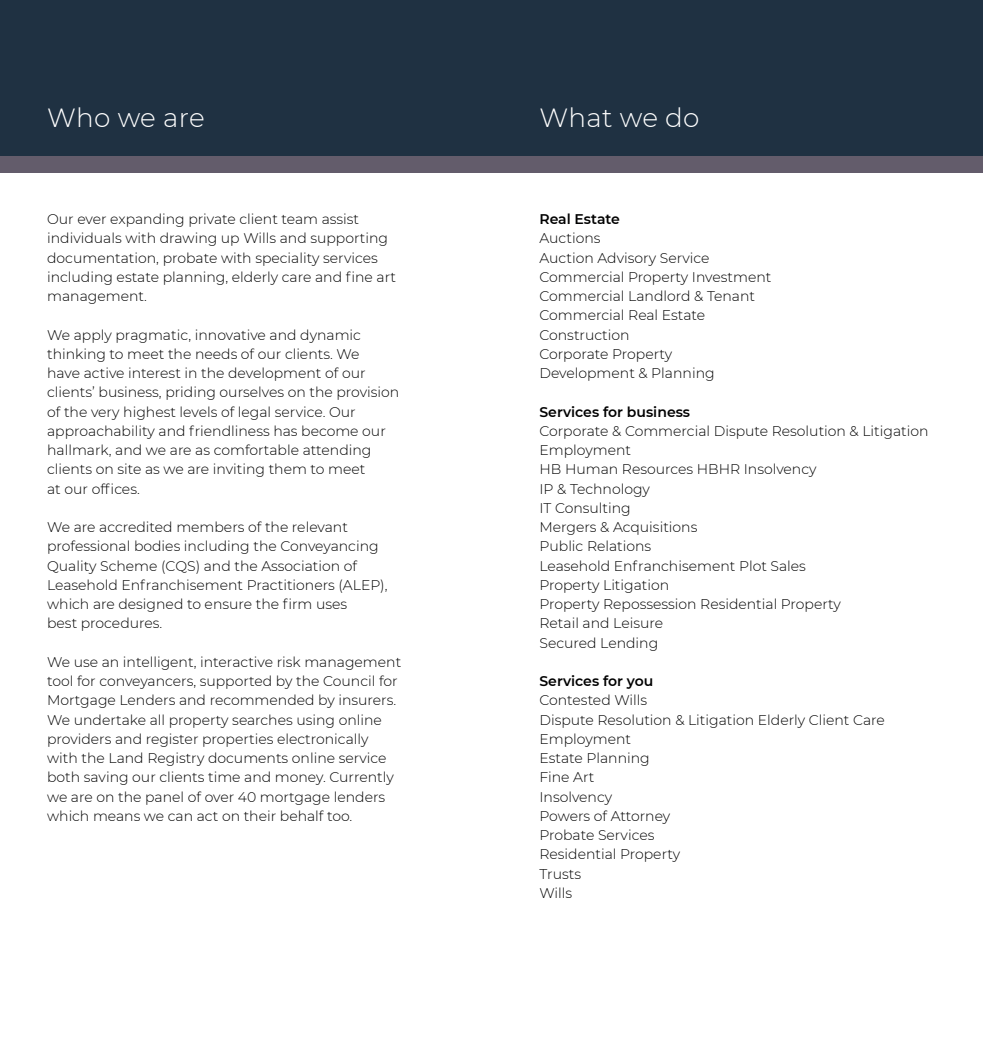
<style>
.page{position:relative;width:983px;height:1042px;background:#fff}
.page>*{position:absolute;margin:0;border:0;box-sizing:border-box;transform-origin:0 0}
.t1{font:300 26.25px "Montserrat";letter-spacing:.01em;color:#fff}
.t2{font:300 14px/19.2px "Montserrat";color:#000001}
.t3{font:600 14px "Montserrat";color:#000001}
</style>
<div class="page">
<div style="left:0;top:0;width:982px;height:172px;background:#1f3142"></div>
<div style="left:0;top:157px;width:982px;height:16px;background:#635c6b"></div>
<h1 class="t1" style="left:47px;top:100px;width:159px">Who we are</h1>
<p class="t2" style="left:47px;top:209px;width:350px">Our ever expanding private client team assist individuals with drawing up Wills and supporting documentation, probate with speciality services including estate planning, elderly care and fine art management.</p>
<p class="t2" style="left:47px;top:324px;width:353px">We apply pragmatic, innovative and dynamic thinking to meet the needs of our clients. We<br>have active interest in the development of our clients’ business, priding ourselves on the provision of the very highest levels of legal service. Our approachability and friendliness has become our hallmark, and we are as comfortable attending clients on site as we are inviting them to meet<br>at our offices.</p>
<p class="t2" style="left:47px;top:517px;width:342px">We are accredited members of the relevant professional bodies including the Conveyancing Quality Scheme (CQS) and the Association of Leasehold Enfranchisement Practitioners (ALEP), which are designed to ensure the firm uses<br>best procedures.</p>
<p class="t2" style="left:47px;top:652px;width:355px">We use an intelligent, interactive risk management tool for conveyancers, supported by the Council for Mortgage Lenders and recommended by insurers.<br>We undertake all property searches using online providers and register properties electronically with the Land Registry documents online service both saving our clients time and money. Currently we are on the panel of over 40 mortgage lenders which means we can act on their behalf too.</p>
<h1 class="t1" style="left:539px;top:100px;width:161px">What we do</h1>
<p class="t3" style="left:539px;top:209px;width:82px">Real Estate</p>
<p class="t2" style="left:539px;top:228px;width:233px">Auctions<br>Auction Advisory Service<br>Commercial Property Investment<br>Commercial Landlord &amp; Tenant<br>Commercial Real Estate<br>Construction<br>Corporate Property<br>Development &amp; Planning</p>
<p class="t3" style="left:539px;top:402px;width:152px">Services for business</p>
<p class="t2" style="left:539px;top:421px;width:390px">Corporate &amp; Commercial Dispute Resolution &amp; Litigation<br>Employment<br>HB Human Resources HBHR Insolvency<br>IP &amp; Technology<br>IT Consulting<br>Mergers &amp; Acquisitions<br>Public Relations<br>Leasehold Enfranchisement Plot Sales<br>Property Litigation<br>Property Repossession Residential Property<br>Retail and Leisure<br>Secured Lending</p>
<p class="t3" style="left:539px;top:671px;width:115px">Services for you</p>
<p class="t2" style="left:539px;top:690px;width:347px">Contested Wills<br>Dispute Resolution &amp; Litigation Elderly Client Care<br>Employment<br>Estate Planning<br>Fine Art<br>Insolvency<br>Powers of Attorney<br>Probate Services<br>Residential Property<br>Trusts<br>Wills</p>
</div>
